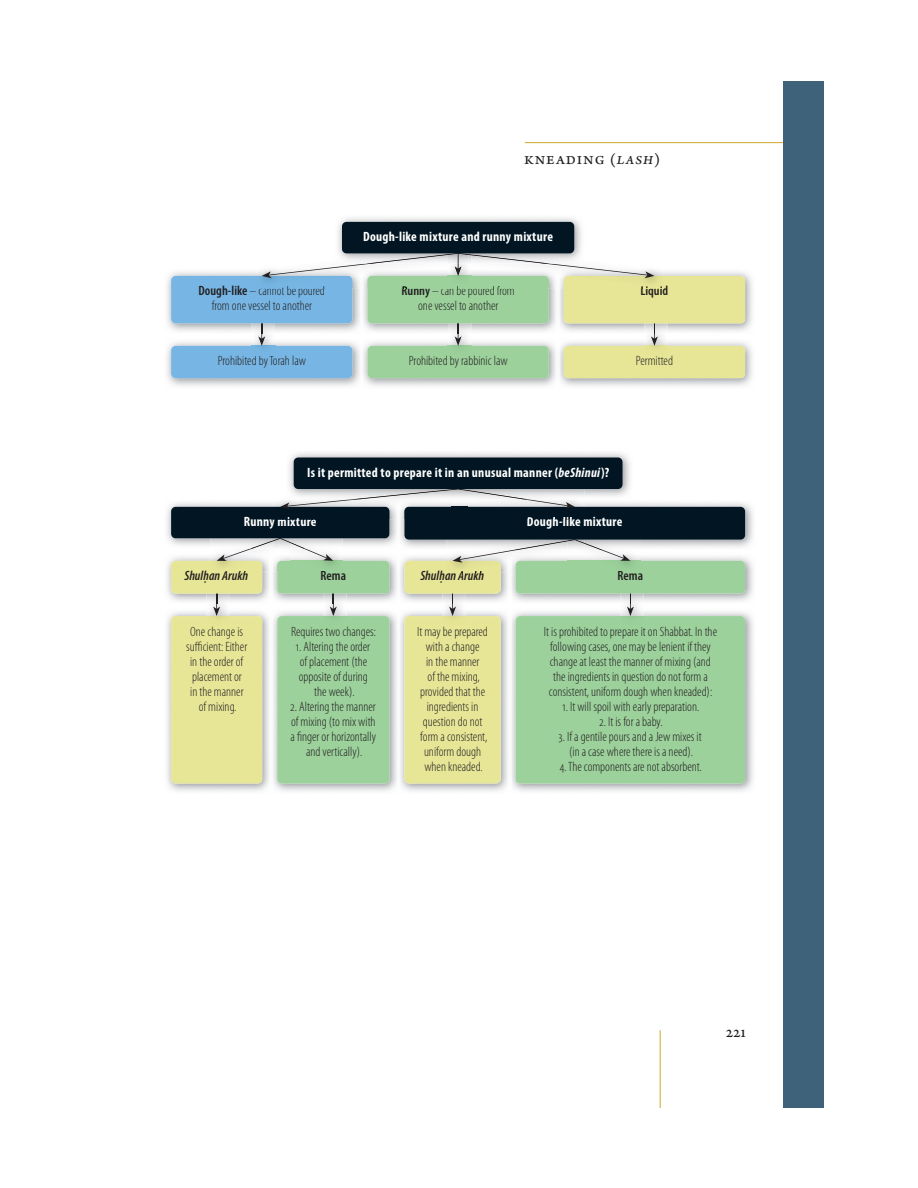
<style>
.page{position:relative;width:918px;height:1188px;background:#fff}
.page>*{position:absolute;margin:0;border:0;box-sizing:border-box;transform-origin:0 0}
.t1{font:18px "Arno Pro";letter-spacing:.05em;color:#231f20}
.t2{font:300 condensed 13.5px/15px "Myriad Pro";color:#231f20;text-align:center}
.t3{font:700 condensed 13.5px "Myriad Pro";letter-spacing:.02em;color:#fff}
.t4{font:italic 600 condensed 13.5px "Myriad Pro";color:#231f20}
.t5{font:600 condensed 13.5px "Myriad Pro";color:#231f20}
.s1{font-style:italic}
.s2{font-weight:600}
.s3{font-family:"Myriad Dot"}
</style>
<div class="page">
<hr style="left:660px;top:1030px;width:1px;height:77px;background:#cfa829">
<img style="left:167px;top:611px;width:102px;height:181px">
<div style="left:171px;top:616px;width:91px;height:168px;background:#e7e697;border-radius:4px"></div>
<img style="left:400px;top:611px;width:108px;height:181px">
<div style="left:404px;top:616px;width:97px;height:168px;background:#e7e697;border-radius:4px"></div>
<img style="left:166px;top:341px;width:194px;height:45px">
<div style="left:171px;top:346px;width:181px;height:32px;background:#77b6e4;border-radius:4px"></div>
<img style="left:273px;top:611px;width:124px;height:181px">
<div style="left:277px;top:616px;width:112px;height:168px;background:#9cd19c;border-radius:4px"></div>
<img style="left:512px;top:611px;width:241px;height:181px">
<div style="left:516px;top:616px;width:229px;height:168px;background:#9cd19c;border-radius:4px"></div>
<img style="left:363px;top:341px;width:193px;height:45px">
<div style="left:367px;top:346px;width:182px;height:32px;background:#9cd19c;border-radius:4px"></div>
<img style="left:560px;top:341px;width:192px;height:45px">
<div style="left:564px;top:346px;width:181px;height:32px;background:#e7e697;border-radius:4px"></div>
<img style="left:252px;top:334px;width:23px;height:14px">
<img style="left:448px;top:334px;width:23px;height:13px">
<img style="left:644px;top:334px;width:24px;height:14px">
<img style="left:167px;top:271px;width:193px;height:63px">
<svg style="left:258px;top:323px;width:7px;height:23px"></svg>
<div style="left:171px;top:276px;width:181px;height:47px;background:#77b6e4;border-radius:4px"></div>
<img style="left:363px;top:288px;width:193px;height:45px">
<svg style="left:455px;top:323px;width:7px;height:23px"></svg>
<div style="left:367px;top:276px;width:182px;height:47px;background:#9cd19c;border-radius:4px"></div>
<img style="left:560px;top:271px;width:193px;height:63px">
<svg style="left:651px;top:323px;width:7px;height:23px"></svg>
<div style="left:564px;top:276px;width:181px;height:47px;background:#e7e697;border-radius:4px"></div>
<img style="left:255px;top:269px;width:178px;height:19px">
<img style="left:255px;top:276px;width:97px;height:12px">
<img style="left:259px;top:286px;width:61px;height:2px">
<img style="left:360px;top:275px;width:3px;height:13px">
<img style="left:367px;top:276px;width:66px;height:12px">
<img style="left:402px;top:286px;width:28px;height:2px">
<svg style="left:268px;top:253px;width:191px;height:22px"></svg>
<svg style="left:262px;top:271px;width:10px;height:7px"></svg>
<img style="left:471px;top:269px;width:193px;height:19px">
<img style="left:471px;top:276px;width:78px;height:12px">
<img style="left:500px;top:286px;width:15px;height:2px">
<img style="left:471px;top:286px;width:29px;height:2px">
<img style="left:564px;top:276px;width:100px;height:12px">
<img style="left:641px;top:286px;width:23px;height:2px">
<svg style="left:458px;top:253px;width:190px;height:22px"></svg>
<svg style="left:645px;top:271px;width:9px;height:7px"></svg>
<img style="left:338px;top:217px;width:244px;height:29px">
<img style="left:335px;top:246px;width:98px;height:18px">
<img style="left:366px;top:254px;width:67px;height:10px">
<img style="left:471px;top:246px;width:113px;height:18px">
<img style="left:471px;top:255px;width:79px;height:9px">
<svg style="left:433px;top:253px;width:38px;height:35px"></svg>
<div style="left:342px;top:222px;width:232px;height:31px;background:#011622;border-radius:4px"></div>
<img style="left:207px;top:604px;width:23px;height:14px">
<img style="left:323px;top:604px;width:24px;height:13px">
<img style="left:442px;top:604px;width:24px;height:14px">
<img style="left:620px;top:604px;width:24px;height:13px">
<img style="left:167px;top:556px;width:230px;height:48px">
<svg style="left:213px;top:594px;width:7px;height:22px"></svg>
<div style="left:171px;top:561px;width:91px;height:33px;background:#e7e697;border-radius:4px"></div>
<svg style="left:330px;top:594px;width:7px;height:22px"></svg>
<img style="left:270px;top:572px;width:2px;height:32px">
<div style="left:277px;top:561px;width:112px;height:33px;background:#9cd19c;border-radius:4px"></div>
<img style="left:400px;top:556px;width:353px;height:48px">
<svg style="left:449px;top:594px;width:7px;height:22px"></svg>
<div style="left:404px;top:561px;width:97px;height:33px;background:#e7e697;border-radius:4px"></div>
<svg style="left:627px;top:594px;width:7px;height:22px"></svg>
<img style="left:508px;top:573px;width:3px;height:31px">
<div style="left:516px;top:561px;width:229px;height:33px;background:#9cd19c;border-radius:4px"></div>
<img style="left:210px;top:555px;width:60px;height:16px">
<img style="left:210px;top:561px;width:52px;height:10px">
<svg style="left:223px;top:538px;width:58px;height:21px"></svg>
<svg style="left:217px;top:554px;width:10px;height:7px"></svg>
<img style="left:290px;top:554px;width:53px;height:12px">
<svg style="left:270px;top:554px;width:20px;height:18px"></svg>
<svg style="left:280px;top:538px;width:47px;height:20px"></svg>
<svg style="left:315px;top:554px;width:18px;height:7px"></svg>
<img style="left:167px;top:502px;width:586px;height:48px">
<img style="left:250px;top:540px;width:23px;height:9px">
<img style="left:290px;top:542px;width:15px;height:7px">
<svg style="left:273px;top:538px;width:17px;height:5px"></svg>
<div style="left:171px;top:507px;width:218px;height:31px;background:#011622;border-radius:4px"></div>
<img style="left:446px;top:554px;width:122px;height:19px">
<img style="left:446px;top:561px;width:55px;height:12px">
<img style="left:446px;top:571px;width:38px;height:2px">
<img style="left:516px;top:561px;width:52px;height:12px">
<svg style="left:459px;top:539px;width:116px;height:21px"></svg>
<svg style="left:453px;top:556px;width:10px;height:7px"></svg>
<img style="left:585px;top:540px;width:55px;height:26px">
<img style="left:568px;top:554px;width:17px;height:7px">
<svg style="left:574px;top:539px;width:50px;height:20px"></svg>
<svg style="left:620px;top:554px;width:10px;height:7px"></svg>
<img style="left:397px;top:519px;width:3px;height:30px">
<img style="left:446px;top:540px;width:67px;height:10px">
<img style="left:513px;top:540px;width:72px;height:10px">
<img style="left:585px;top:543px;width:18px;height:7px">
<svg style="left:568px;top:540px;width:17px;height:4px"></svg>
<div style="left:404px;top:507px;width:341px;height:33px;background:#011622;border-radius:4px"></div>
<img style="left:274px;top:500px;width:194px;height:19px">
<img style="left:274px;top:507px;width:115px;height:12px">
<img style="left:274px;top:517px;width:42px;height:2px">
<img style="left:404px;top:507px;width:64px;height:12px">
<svg style="left:287px;top:489px;width:172px;height:18px"></svg>
<svg style="left:280px;top:502px;width:10px;height:7px"></svg>
<img style="left:468px;top:500px;width:116px;height:19px">
<img style="left:528px;top:517px;width:56px;height:2px">
<svg style="left:458px;top:489px;width:110px;height:17px"></svg>
<svg style="left:565px;top:502px;width:10px;height:7px"></svg>
<img style="left:289px;top:452px;width:341px;height:45px">
<img style="left:287px;top:482px;width:297px;height:17px">
<img style="left:353px;top:489px;width:98px;height:10px">
<img style="left:468px;top:490px;width:59px;height:9px">
<svg style="left:451px;top:489px;width:17px;height:2px"></svg>
<div style="left:294px;top:458px;width:329px;height:31px;background:#011622;border-radius:4px"></div>
<hr style="left:525px;top:142px;width:298px;height:1px;background:#cfa829">
<div style="left:783px;top:81px;width:40px;height:1026px;background:#3f627b"></div>
<h1 class="t1" style="left:524px;top:151px;width:138px">Kneading (<span class="s1">Lash</span>)</h1>
<p class="t3" style="left:363px;top:232px;width:191px">Dough-like mixture and runny mixture</p>
<p class="t2" style="left:199px;top:284px;width:128px"><span class="s2">Dough-like</span> – cannot be poured from one vessel to another</p>
<p class="t2" style="left:402px;top:284px;width:115px"><span class="s2">Runny</span> – can be poured from one vessel to another</p>
<p class="t5" style="left:641px;top:286px;width:29px">Liquid</p>
<p class="t2" style="left:218px;top:354px;width:90px">Prohibited by Torah law</p>
<p class="t2" style="left:409px;top:354px;width:100px">Prohibited by rabbinic law</p>
<p class="t2" style="left:636px;top:354px;width:39px">Permitted</p>
<p class="t3" style="left:307px;top:467px;width:304px">Is it permitted to prepare it in an unusual manner (<span class="s1">beShinui</span>)?</p>
<p class="t3" style="left:244px;top:517px;width:74px">Runny mixture</p>
<p class="t3" style="left:527px;top:517px;width:97px">Dough-like mixture</p>
<p class="t4" style="left:184px;top:568px;width:65px">Shul<span class="s3">ḥ</span>an Arukh</p>
<p class="t5" style="left:321px;top:571px;width:27px">Rema</p>
<p class="t4" style="left:420px;top:568px;width:65px">Shul<span class="s3">ḥ</span>an Arukh</p>
<p class="t5" style="left:618px;top:571px;width:27px">Rema</p>
<p class="t2" style="left:186px;top:624px;width:63px">One change is sufficient: Either in the order of placement or<br>in the manner of mixing.</p>
<p class="t2" style="left:417px;top:624px;width:72px">It may be prepared with a change<br>in the manner<br>of the mixing, provided that the ingredients in question do not form a consistent, uniform dough when kneaded.</p>
<p class="t2" style="left:291px;top:624px;width:87px">Requires two changes:</p>
<p class="t2" style="left:296px;top:639px;width:76px">1. Altering the order of placement (the opposite of during the week).</p>
<p class="t2" style="left:290px;top:699px;width:87px">2. Altering the manner of mixing (to mix with a finger or horizontally and vertically).</p>
<p class="t2" style="left:544px;top:624px;width:175px">It is prohibited to prepare it on Shabbat. In the following cases, one may be lenient if they change at least the manner of mixing (and the ingredients in question do not form a consistent, uniform dough when kneaded):</p>
<p class="t2" style="left:563px;top:699px;width:138px">1. It will spoil with early preparation.</p>
<p class="t2" style="left:599px;top:714px;width:65px">2. It is for a baby.</p>
<p class="t2" style="left:559px;top:729px;width:145px">3. If a gentile pours and a Jew mixes it (in a case where there is a need).</p>
<p class="t2" style="left:560px;top:759px;width:143px">4. The components are not absorbent.</p>
<h1 class="t1" style="left:726px;top:1024px;width:22px">221</h1>
</div>
